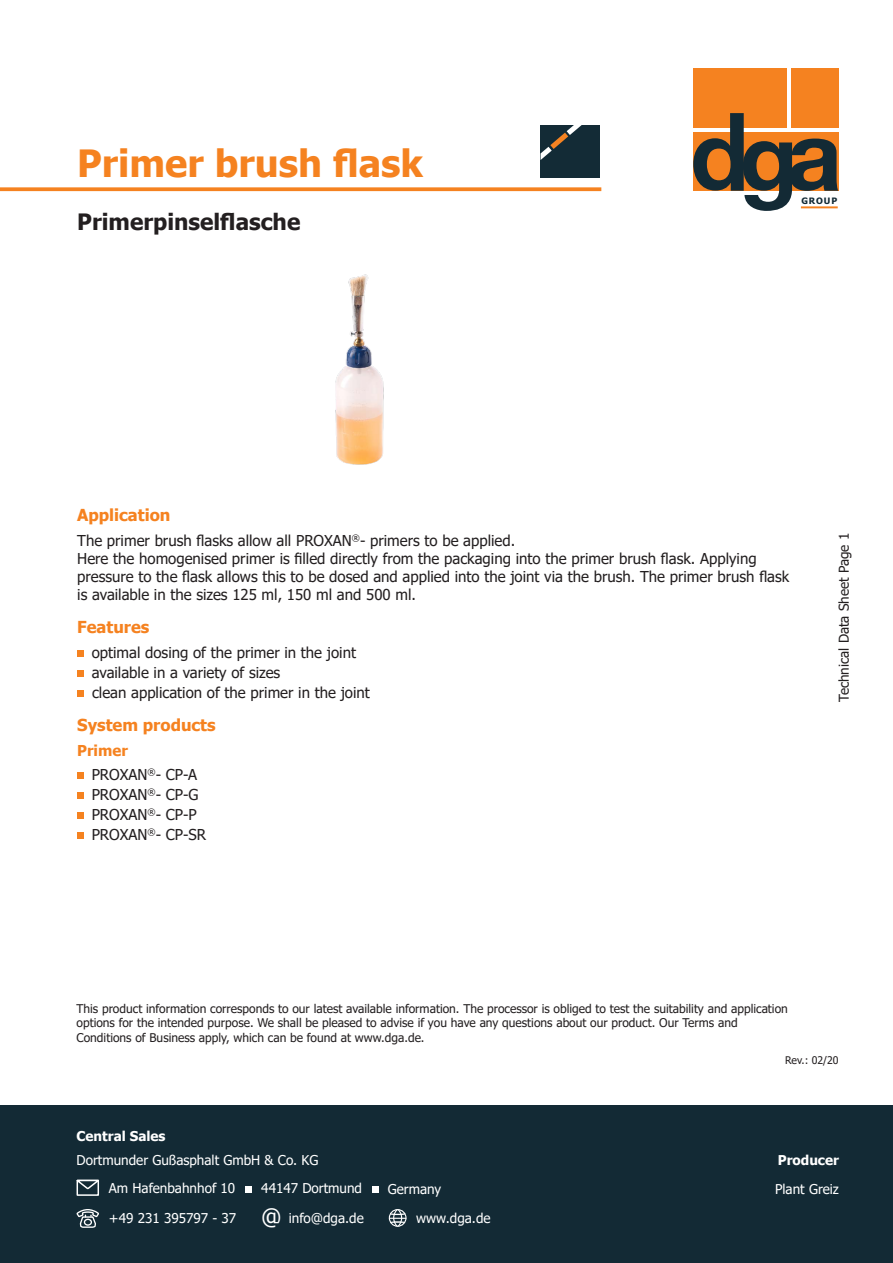
<style>
.page{position:relative;width:893px;height:1263px;background:#fff}
.page>*{position:absolute;margin:0;border:0;box-sizing:border-box;transform-origin:0 0}
.t1{font:700 37.5px "Tahoma";color:#f58220}
.t2{font:700 22.5px "Tahoma";color:#231f20}
.t3{font:700 16.5px "Tahoma";color:#f58220}
.t4{font:15px/20px "Tahoma";color:#231f20}
.t5{font:700 15px "Tahoma";color:#f58220}
.t6{font:13.5px/28.2px "Tahoma";color:#fff}
.t7{font:13.5px "Tahoma";color:#231f20}
.t8{font:700 13.5px "Tahoma";color:#fff}
.t9{font:12px/14.4px "Tahoma";color:#231f20}
.t10{font:10.5px "Tahoma";color:#231f20}
.t11{font:700 8.85px "Tahoma";letter-spacing:.1em;color:#132a35}
.s1{font-size:22.5px}
</style>
<div class="page">
<svg style="left:0;top:187px;width:601px;height:4px;background:#f58d34"></svg>
<div style="left:540px;top:125px;width:60px;height:52px;background:#132b36"></div>
<svg style="left:541px;top:125px;width:41px;height:35px"></svg>
<img style="left:335px;top:274px;width:49px;height:191px">
<div style="left:77px;top:650px;width:7px;height:6px;background:#f58220"></div>
<div style="left:77px;top:670px;width:7px;height:6px;background:#f58220"></div>
<svg style="left:78px;top:690px;width:6px;height:6px"></svg>
<div style="left:77px;top:772px;width:7px;height:7px;background:#f58220"></div>
<div style="left:77px;top:792px;width:7px;height:7px;background:#f58220"></div>
<div style="left:77px;top:812px;width:7px;height:7px;background:#f58220"></div>
<div style="left:77px;top:832px;width:7px;height:7px;background:#f58220"></div>
<div style="left:693px;top:69px;width:94px;height:59px;background:#f58220"></div>
<div style="left:791px;top:69px;width:47px;height:59px;background:#f58220"></div>
<svg style="left:693px;top:113px;width:145px;height:98px"></svg>
<div style="left:0;top:1106px;width:893px;height:157px;background:#132a35"></div>
<svg style="left:77px;top:1180px;width:22px;height:16px"></svg>
<div style="left:245px;top:1186px;width:6px;height:7px;background:#fff"></div>
<svg style="left:77px;top:1209px;width:22px;height:19px"></svg>
<div style="left:389px;top:1209px;width:17px;height:18px;border:1px solid #fff;border-radius:50%"></div>
<div style="left:393px;top:1209px;width:9px;height:18px;border:1px solid #fff;border-radius:50%"></div>
<svg style="left:389px;top:1212px;width:17px;height:12px"></svg>
<div style="left:372px;top:1186px;width:6px;height:7px;background:#fff"></div>
<h1 class="t1" style="left:77px;top:137px;width:347px">Primer brush flask</h1>
<h2 class="t2" style="left:77px;top:206px;width:225px">Primerpinselflasche</h2>
<p class="t11" style="left:801px;top:195px;width:37px">GROUP</p>
<p class="t3" style="left:77px;top:504px;width:95px">Application</p>
<p class="t4" style="left:77px;top:532px;width:714px;line-height:18px">The primer brush flasks allow all PROXAN<sup>®</sup>- primers to be applied.<br>Here the homogenised primer is filled directly from the packaging into the primer brush flask. Applying pressure to the flask allows this to be dosed and applied into the joint via the brush. The primer brush flask is available in the sizes 125 ml, 150 ml and 500 ml.</p>
<p class="t3" style="left:77px;top:616px;width:74px">Features</p>
<p class="t4" style="left:92px;top:643px;width:280px">optimal dosing of the primer in the joint available in a variety of sizes<br>clean application of the primer in the joint</p>
<p class="t3" style="left:77px;top:714px;width:140px">System products</p>
<p class="t4" style="left:92px;top:765px;width:108px">PROXAN<sup>®</sup>- CP-A<br>PROXAN<sup>®</sup>- CP-G</p>
<p class="t5" style="left:77px;top:740px;width:52px">Primer</p>
<p class="t4" style="left:92px;top:805px;width:116px">PROXAN<sup>®</sup>- CP-P<br>PROXAN<sup>®</sup>- CP-SR</p>
<p class="t7" style="left:835px;top:702px;width:171px;rotate:-90deg">Technical Data Sheet Page 1</p>
<p class="t9" style="left:77px;top:1002px;width:713px">This product information corresponds to our latest available information. The processor is obliged to test the suitability and application options for the intended purpose. We shall be pleased to advise if you have any questions about our product. Our Terms and<br>Conditions of Business apply, which can be found at www.dga.de.</p>
<p class="t8" style="left:77px;top:1127px;width:90px">Central Sales</p>
<p class="t6" style="left:109px;top:1146px;width:211px;text-indent:-32px">Dortmunder Gußasphalt GmbH &amp; Co. KG<br>Am Hafenbahnhof 10</p>
<p class="t6" style="left:261px;top:1175px;width:102px">44147 Dortmund</p>
<p class="t6" style="left:109px;top:1205px;width:256px">+49 231 395797 - 37 <span class="s1">@</span> info@dga.de</p>
<p class="t6" style="left:416px;top:1205px;width:76px">www.dga.de</p>
<p class="t6" style="left:388px;top:1176px;width:55px">Germany</p>
<p class="t10" style="left:785px;top:1053px;width:55px">Rev.: 02/20</p>
<p class="t8" style="left:778px;top:1150px;width:63px">Producer</p>
<p class="t6" style="left:775px;top:1176px;width:65px">Plant Greiz</p>
</div>
